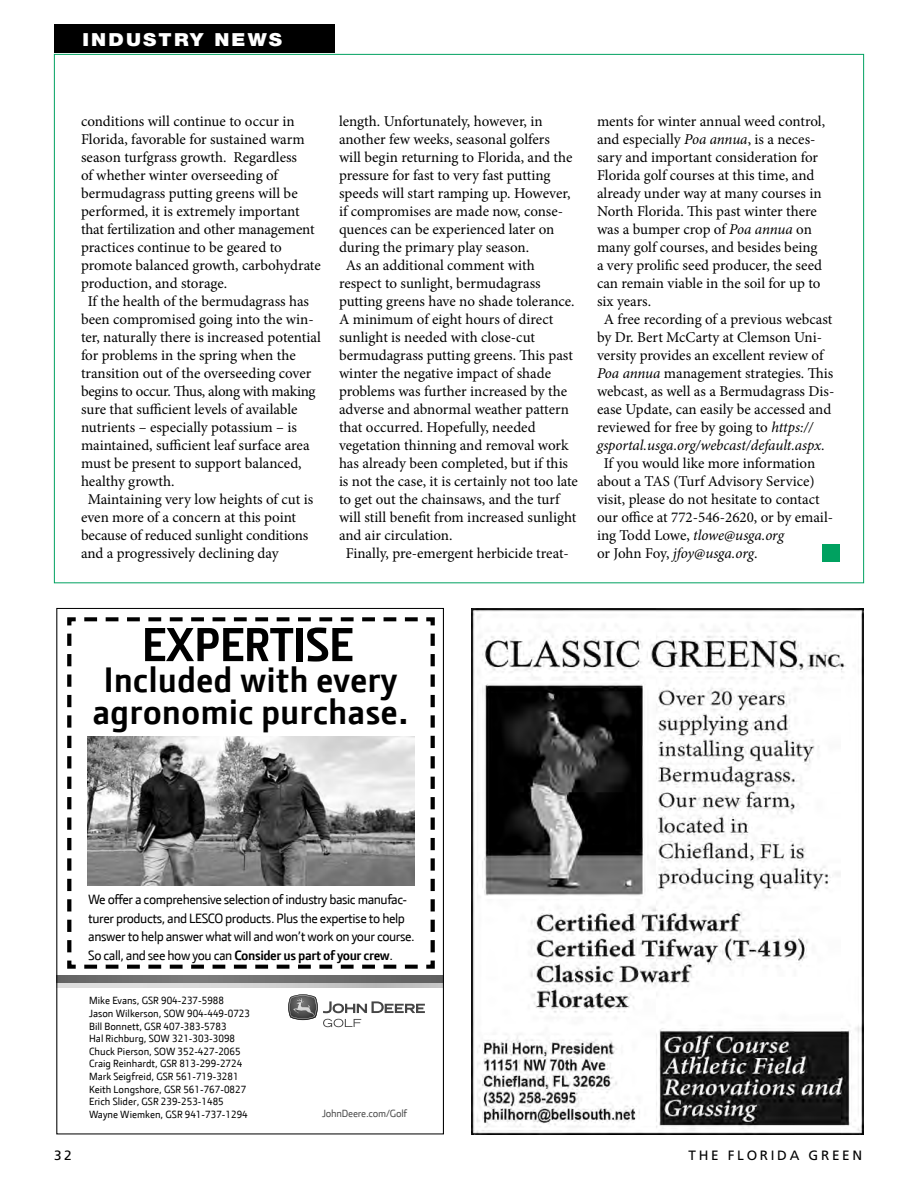
<style>
.page{position:relative;width:918px;height:1188px;background:#fff}
.page>*{position:absolute;margin:0;border:0;box-sizing:border-box;transform-origin:0 0}
.t1{font:700 48px "JD Sans";letter-spacing:-.01em;color:#000;scale:1.04 1}
.t2{font:700 35.7px/32px "JD Sans";color:#000;text-align:center;scale:1.04 1}
.t3{font:900 18px "Helvetica Neue";color:#fff;scale:1.1 1}
.t4{font:15px/18px "Minion Pro";letter-spacing:-.005em;color:#000}
.t5{font:italic 15px "Minion Pro";letter-spacing:-.005em;color:#000}
.t6{font:13.5px/18.5px "JD Sans";letter-spacing:-.03em;color:#000;scale:1.04 1}
.t7{font:13.5px "Frutiger";letter-spacing:.2em;color:#000}
.t8{font:10.5px/12.6px "JD Sans";color:#000;scale:1.04 1}
.t9{font:10.5px "JD Sans";letter-spacing:-.02em;color:#4d4d4d;scale:1.04 1}
.s1{font-style:italic}
.s2{font-weight:700}
</style>
<div class="page">
<img style="left:472px;top:608px;width:391px;height:527px">
<svg style="left:58px;top:976px;width:384px;height:8px;background:#7a7a7a"></svg>
<svg style="left:58px;top:984px;width:384px;height:4px;background:#cfcfcf"></svg>
<svg style="left:288px;top:994px;width:137px;height:33px"></svg>
<svg style="left:67px;top:617px;width:368px;height:352px"></svg>
<img style="left:87px;top:737px;width:327px;height:149px">
<div style="left:54px;top:25px;width:281px;height:28px;background:#000"></div>
<div style="left:822px;top:545px;width:18px;height:17px;background:#00a160"></div>
<p class="t3" style="left:82px;top:29px;width:15px">INDUSTRY</p>
<p class="t3" style="left:214px;top:29px;width:17px">NEWS</p>
<p class="t4" style="left:81px;top:112px;width:215px">conditions will continue to occur in</p>
<p class="t4" style="left:81px;top:130px;width:225px">Florida, favorable for sustained warm</p>
<p class="t4" style="left:81px;top:148px;width:218px">season turfgrass growth. Regardless</p>
<p class="t4" style="left:81px;top:166px;width:199px">of whether winter overseeding of</p>
<p class="t4" style="left:81px;top:184px;width:218px">bermudagrass putting greens will be</p>
<p class="t4" style="left:81px;top:202px;width:220px">performed, it is extremely important</p>
<p class="t4" style="left:81px;top:220px;width:235px">that fertilization and other management</p>
<p class="t4" style="left:81px;top:238px;width:202px">practices continue to be geared to</p>
<p class="t4" style="left:81px;top:256px;width:241px">promote balanced growth, carbohydrate</p>
<p class="t4" style="left:81px;top:274px;width:148px">production, and storage.</p>
<p class="t4" style="left:88px;top:292px;width:223px">If the health of the bermudagrass has</p>
<p class="t4" style="left:81px;top:310px;width:234px">been compromised going into the win-</p>
<p class="t4" style="left:81px;top:328px;width:241px">ter, naturally there is increased potential</p>
<p class="t4" style="left:81px;top:346px;width:216px">for problems in the spring when the</p>
<p class="t4" style="left:81px;top:364px;width:232px">transition out of the overseeding cover</p>
<p class="t4" style="left:81px;top:382px;width:236px">begins to occur. Thus, along with making</p>
<p class="t4" style="left:81px;top:400px;width:218px">sure that sufficient levels of available</p>
<p class="t4" style="left:81px;top:418px;width:217px">nutrients – especially potassium – is</p>
<p class="t4" style="left:81px;top:436px;width:230px">maintained, sufficient leaf surface area</p>
<p class="t4" style="left:81px;top:454px;width:222px">must be present to support balanced,</p>
<p class="t4" style="left:81px;top:472px;width:95px">healthy growth.</p>
<p class="t4" style="left:88px;top:490px;width:227px">Maintaining very low heights of cut is</p>
<p class="t4" style="left:81px;top:508px;width:217px">even more of a concern at this point</p>
<p class="t4" style="left:81px;top:526px;width:229px">because of reduced sunlight conditions</p>
<p class="t4" style="left:81px;top:544px;width:199px">and a progressively declining day</p>
<p class="t4" style="left:339px;top:112px;width:205px">length. Unfortunately, however, in</p>
<p class="t4" style="left:339px;top:130px;width:212px">another few weeks, seasonal golfers</p>
<p class="t4" style="left:339px;top:148px;width:235px">will begin returning to Florida, and the</p>
<p class="t4" style="left:339px;top:166px;width:213px">pressure for fast to very fast putting</p>
<p class="t4" style="left:339px;top:184px;width:233px">speeds will start ramping up. However,</p>
<p class="t4" style="left:339px;top:202px;width:226px">if compromises are made now, conse-</p>
<p class="t4" style="left:339px;top:220px;width:217px">quences can be experienced later on</p>
<p class="t4" style="left:339px;top:238px;width:192px">during the primary play season.</p>
<p class="t4" style="left:346px;top:256px;width:190px">As an additional comment with</p>
<p class="t4" style="left:339px;top:274px;width:203px">respect to sunlight, bermudagrass</p>
<p class="t4" style="left:339px;top:292px;width:237px">putting greens have no shade tolerance.</p>
<p class="t4" style="left:339px;top:310px;width:216px">A minimum of eight hours of direct</p>
<p class="t4" style="left:339px;top:328px;width:198px">sunlight is needed with close-cut</p>
<p class="t4" style="left:339px;top:346px;width:235px">bermudagrass putting greens. This past</p>
<p class="t4" style="left:339px;top:364px;width:214px">winter the negative impact of shade</p>
<p class="t4" style="left:339px;top:382px;width:230px">problems was further increased by the</p>
<p class="t4" style="left:339px;top:400px;width:231px">adverse and abnormal weather pattern</p>
<p class="t4" style="left:339px;top:418px;width:198px">that occurred. Hopefully, needed</p>
<p class="t4" style="left:339px;top:436px;width:231px">vegetation thinning and removal work</p>
<p class="t4" style="left:339px;top:454px;width:231px">has already been completed, but if this</p>
<p class="t4" style="left:339px;top:472px;width:241px">is not the case, it is certainly not too late</p>
<p class="t4" style="left:339px;top:490px;width:222px">to get out the chainsaws, and the turf</p>
<p class="t4" style="left:339px;top:508px;width:239px">will still benefit from increased sunlight</p>
<p class="t4" style="left:339px;top:526px;width:115px">and air circulation.</p>
<p class="t4" style="left:346px;top:544px;width:225px">Finally, pre-emergent herbicide treat-</p>
<p class="t4" style="left:597px;top:112px;width:230px">ments for winter annual weed control,</p>
<p class="t4" style="left:597px;top:130px;width:220px">and especially <span class="s1">Poa annua</span>, is a neces-</p>
<p class="t4" style="left:597px;top:148px;width:223px">sary and important consideration for</p>
<p class="t4" style="left:597px;top:166px;width:219px">Florida golf courses at this time, and</p>
<p class="t4" style="left:597px;top:184px;width:226px">already under way at many courses in</p>
<p class="t4" style="left:597px;top:202px;width:221px">North Florida. This past winter there</p>
<p class="t4" style="left:597px;top:220px;width:216px">was a bumper crop of <span class="s1">Poa annua</span> on</p>
<p class="t4" style="left:597px;top:238px;width:222px">many golf courses, and besides being</p>
<p class="t4" style="left:597px;top:256px;width:227px">a very prolific seed producer, the seed</p>
<p class="t4" style="left:597px;top:274px;width:225px">can remain viable in the soil for up to</p>
<p class="t4" style="left:597px;top:292px;width:56px">six years.</p>
<p class="t4" style="left:604px;top:310px;width:230px">A free recording of a previous webcast</p>
<p class="t4" style="left:597px;top:328px;width:227px">by Dr. Bert McCarty at Clemson Uni-</p>
<p class="t4" style="left:597px;top:346px;width:228px">versity provides an excellent review of</p>
<p class="t4" style="left:597px;top:364px;width:238px"><span class="s1">Poa annua</span> management strategies. This</p>
<p class="t4" style="left:597px;top:382px;width:239px">webcast, as well as a Bermudagrass Dis-</p>
<p class="t4" style="left:597px;top:400px;width:236px">ease Update, can easily be accessed and</p>
<p class="t4" style="left:597px;top:418px;width:218px">reviewed for free by going to <span class="s1">https://</span></p>
<p class="t5" style="left:597px;top:435px;width:229px">gsportal.usga.org/webcast/default.aspx.</p>
<p class="t4" style="left:597px;top:454px;width:238px;text-indent:7px">If you would like more information about a TAS (Turf Advisory Service) visit, please do not hesitate to contact our office at 772-546-2620, or by email&shy;ing Todd Lowe, <span class="s1">tlowe@usga.org<br></span>or John Foy, <span class="s1">jfoy@usga.org</span>.</p>
<h1 class="t1" style="left:142px;top:613px;width:205px">EXPERTISE</h1>
<h2 class="t2" style="left:92px;top:663px;width:306px">Included with every agronomic purchase.</h2>
<p class="t6" style="left:88px;top:890px;width:315px">We offer a comprehensive selection of industry basic manufac&shy;turer products, and LESCO products. Plus the expertise to help answer to help answer what will and won’t work on your course.<br>So call, and see how you can <span class="s2">Consider us part of your crew</span>.</p>
<p class="t8" style="left:89px;top:994px;width:156px">Mike Evans, GSR 904-237-5988<br>Jason Wilkerson, SOW 904-449-0723<br>Bill Bonnett, GSR 407-383-5783<br>Hal Richburg, SOW 321-303-3098<br>Chuck Pierson, SOW 352-427-2065<br>Craig Reinhardt, GSR 813-299-2724<br>Mark Seigfreid, GSR 561-719-3281<br>Keith Longshore, GSR 561-767-0827<br>Erich Slider, GSR 239-253-1485<br>Wayne Wiemken, GSR 941-737-1294</p>
<p class="t9" style="left:322px;top:1107px;width:83px">JohnDeere.com/Golf</p>
<p class="t7" style="left:54px;top:1147px;width:19px">3 2</p>
<p class="t7" style="left:688px;top:1147px;width:175px">THE FLORIDA GREEN</p>
</div>
